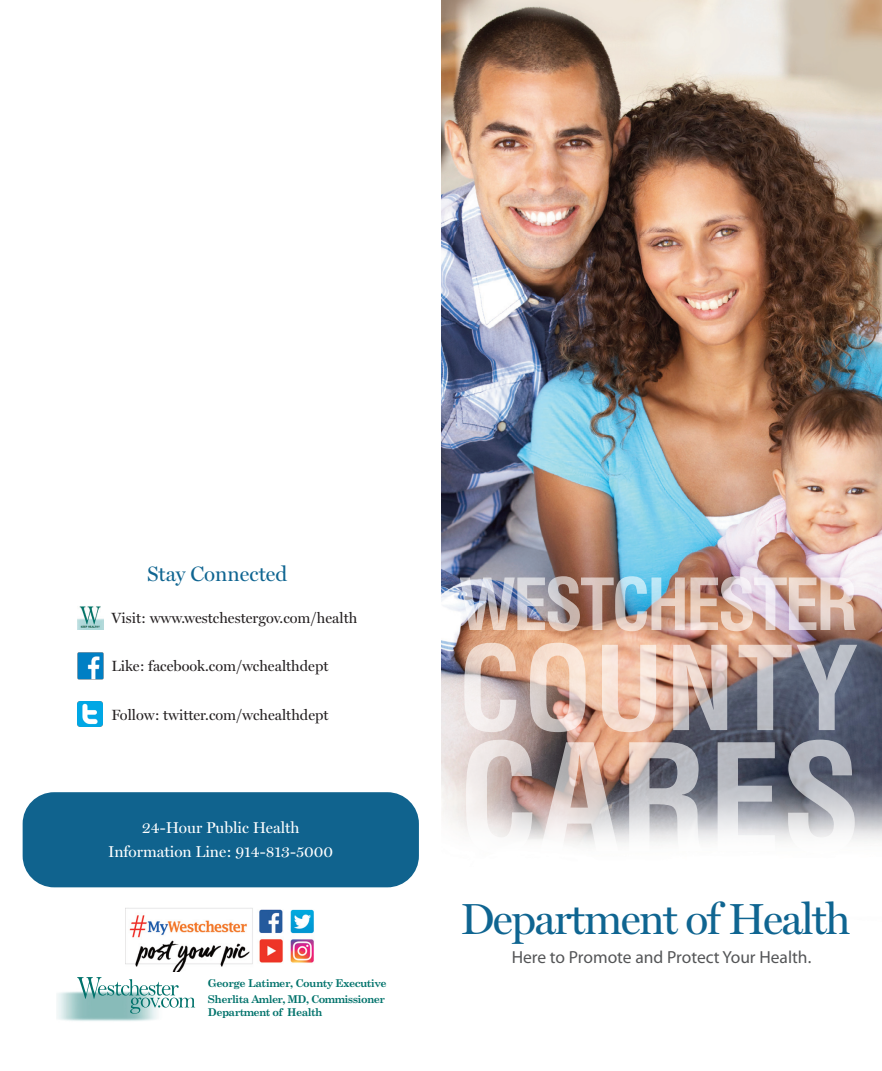
<style>
.page{position:relative;width:882px;height:1071px;background:#fff}
.page>*{position:absolute;margin:0;border:0;box-sizing:border-box;transform-origin:0 0}
.t1{font:700 condensed 145.25px "Helvetica";color:rgb(255 255 255/.61)}
.t2{font:700 condensed 113.75px "Helvetica";letter-spacing:.015em;color:rgb(255 255 255/.61)}
.t3{font:700 condensed 70px "Helvetica";letter-spacing:-.05em;color:rgb(255 255 255/.61)}
.t4{font:43.75px "Miller Display";letter-spacing:-.035em;color:#0f6591}
.t5{font:21px "Miller Display";color:#0f6591}
.t6{font:17.5px "Myriad Pro";color:#545557}
.t7{font:15.75px/24.5px "Miller Display";color:#fff;text-align:center}
.t8{font:14.88px "Miller Display";color:#231f20}
.t9{font:700 10.67px/16.3px "Century Schoolbook";letter-spacing:-.05em;color:#00726b}
</style>
<div class="page">
<img style="left:441px;top:0;width:441px;height:845px">
<svg style="left:77px;top:977px;width:118px;height:37px"></svg>
<div style="left:23px;top:792px;width:396px;height:95px;background:#10638e;border-radius:32px"></div>
<img style="left:125px;top:908px;width:189px;height:63px">
<img style="left:78px;top:606px;width:26px;height:24px">
<img style="left:78px;top:653px;width:26px;height:26px">
<img style="left:78px;top:702px;width:25px;height:25px">
<p class="t5" style="left:147px;top:566px;width:142px">Stay Connected</p>
<p class="t8" style="left:111px;top:612px;width:247px">Visit: www.westchestergov.com/health</p>
<p class="t8" style="left:111px;top:660px;width:219px">Like: facebook.com/wchealthdept</p>
<p class="t8" style="left:111px;top:709px;width:219px">Follow: twitter.com/wchealthdept</p>
<p class="t7" style="left:108px;top:816px;width:227px">24-Hour Public Health<br>Information Line: 914-813-5000</p>
<p class="t9" style="left:208px;top:975px;width:180px">George Latimer, County Executive<br>Sherlita Amler, MD, Commissioner</p>
<p class="t9" style="left:208px;top:1004px;width:116px">Department of Health</p>
<p class="t3" style="left:458px;top:578px;width:402px">WESTCHESTER</p>
<p class="t2" style="left:458px;top:645px;width:402px">COUNTY</p>
<p class="t1" style="left:458px;top:742px;width:405px">CARES</p>
<p class="t4" style="left:460px;top:901px;width:392px">Department of Health</p>
<p class="t6" style="left:512px;top:947px;width:301px">Here to Promote and Protect Your Health.</p>
</div>
